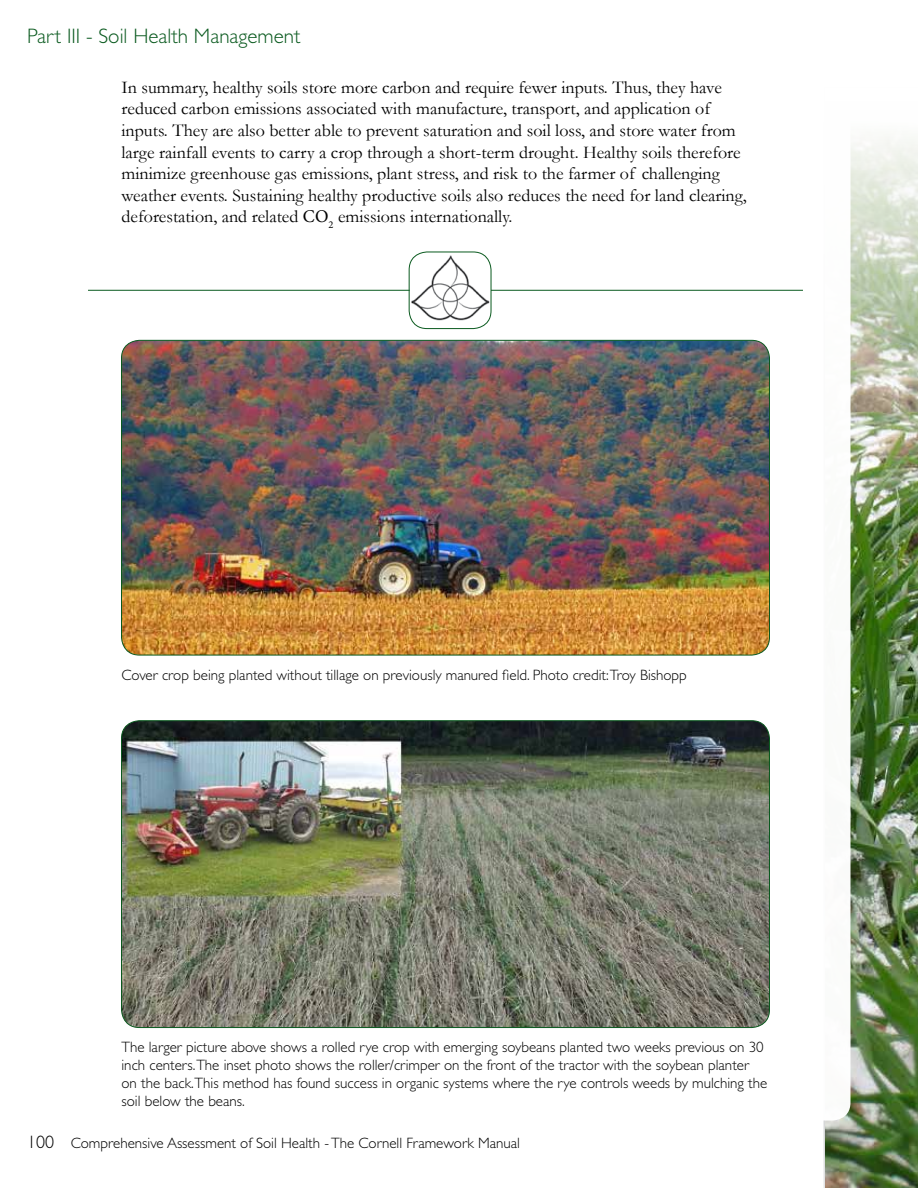
<style>
.page{position:relative;width:918px;height:1188px;background:#fff}
.page>*{position:absolute;margin:0;border:0;box-sizing:border-box;transform-origin:0 0}
.t1{font:300 21px "Gill Sans";color:#0a5a1f}
.t2{font:18px/21.6px "Garamond";color:#000}
.t3{font:300 15px/18px "Gill Sans";color:#000}
.s1{font-family:"Minion Pro"}
.s2{font-size:18px}
</style>
<div class="page">
<img style="left:824px;top:137px;width:94px;height:1051px">
<div style="left:608px;top:81px;width:243px;height:1039px;background:#fff;border-radius:18px"></div>
<img style="left:122px;top:340px;width:648px;height:315px">
<img style="left:122px;top:721px;width:648px;height:307px">
<hr style="left:88px;top:290px;width:715px;height:1px;background:#0a5a1f">
<img style="left:410px;top:255px;width:81px;height:69px">
<div style="left:409px;top:252px;width:82px;height:77px;border:1px solid #0a5a1f;border-radius:18px"></div>
<p class="t1" style="left:27px;top:28px;width:275px">Part III - Soil Health Management</p>
<p class="t2" style="left:121px;top:78px;width:627px">In summary, healthy soils store more carbon and require fewer inputs. Thus, they have reduced carbon emissions associated with manufacture, transport, and application of inputs. They are also better able to prevent saturation and soil loss, and store water from large rainfall events to carry a crop through a short-term drought. Healthy soils therefore minimize greenhouse gas emissions, plant stress, and risk to the farmer of challenging weather events. Sustaining healthy productive soils also reduces the need for land clearing, deforestation, and related <span class="s1">CO</span><sub>2</sub> emissions internationally.</p>
<p class="t3" style="left:122px;top:667px;width:567px">Cover crop being planted without tillage on previously manured field. Photo credit:Troy Bishopp</p>
<p class="t3" style="left:122px;top:1040px;width:647px">The larger picture above shows a rolled rye crop with emerging soybeans planted two weeks previous on 30 inch centers.The inset photo shows the roller/crimper on the front of the tractor with the soybean planter on the back.This method has found success in organic systems where the rye controls weeds by mulching the soil below the beans.</p>
<p class="t3" style="left:27px;top:1135px;width:495px"><span class="s2">100</span> Comprehensive Assessment of Soil Health - The Cornell Framework Manual</p>
</div>
